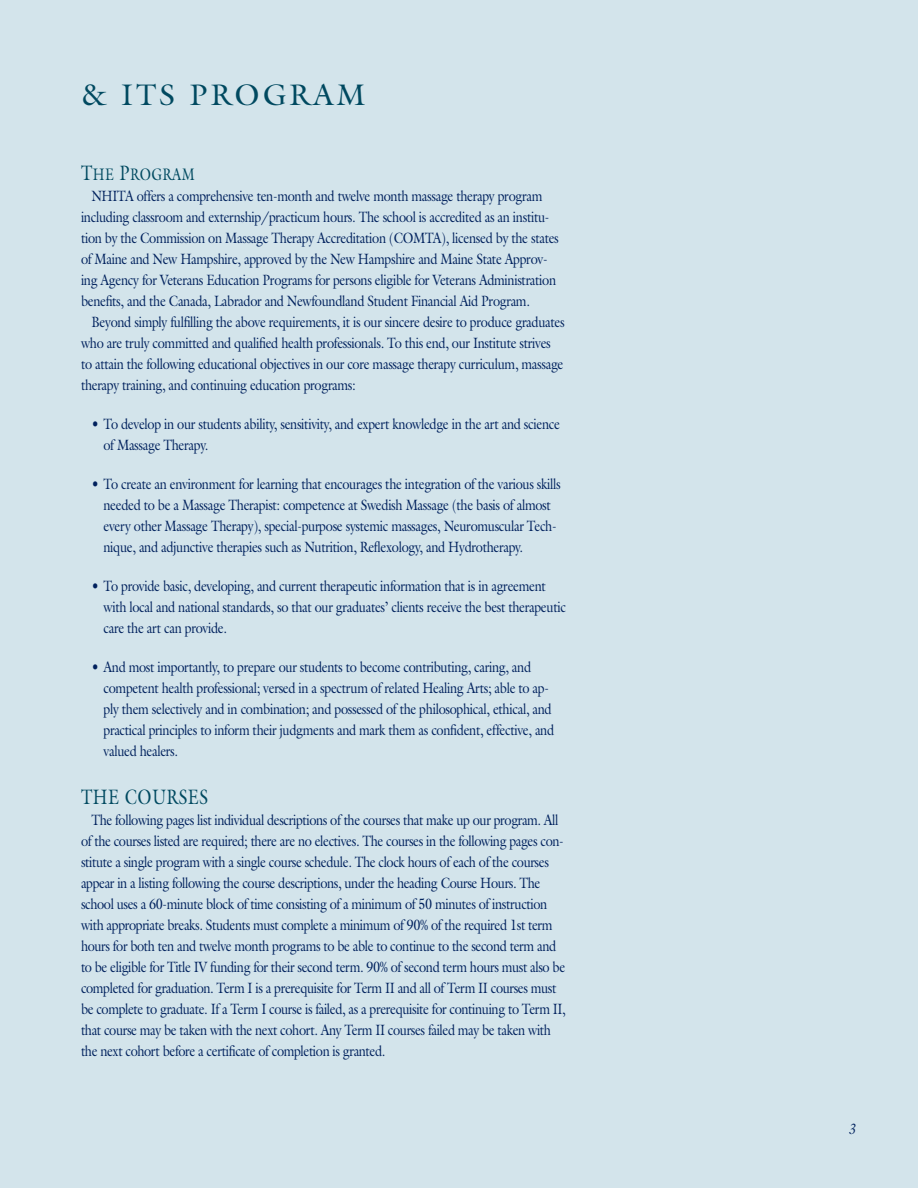
<style>
.page{position:relative;width:918px;height:1188px;background:#fff}
.page>*{position:absolute;margin:0;border:0;box-sizing:border-box;transform-origin:0 0}
.Page_Heading{font:30px "Galliard";color:#004960}
.Basic_Heading_1{font:21px "Galliard Roman SC800";color:#004960;scale:.8 1}
.Basic_Heading_1-2{font:16.8px "Galliard Roman SC800";letter-spacing:.03em;color:#004960;scale:.8 1}
.t1{font:15px/21px "Galliard";letter-spacing:-.025em;color:#00215d;scale:.85 1}
.Course_Desc_Body{font:italic 15px "Galliard";color:#00215d;scale:.85 1}
.s1{font-size:21px}
</style>
<div class="page">
<div style="left:1px;top:0;width:917px;height:1188px;background:#d3e4eb"></div>
<p class="Page_Heading" style="left:81px;top:76px;width:157px">&amp; Its Program</p>
<p class="Basic_Heading_1-2" style="left:81px;top:163px;width:144px"><span class="s1">T</span>HE <span class="s1">P</span>ROGRAM</p>
<p class="t1" style="left:81px;top:185px;width:564px;text-indent:10px">NHITA offers a comprehensive ten-month and twelve month massage therapy program including classroom and externship/practicum hours. The school is accredited as an institu&shy;tion by the Commission on Massage Therapy Accreditation (COMTA), licensed by the states of Maine and New Hampshire, approved by the New Hampshire and Maine State Approv&shy;ing Agency for Veterans Education Programs for persons eligible for Veterans Administration benefits, and the Canada, Labrador and Newfoundland Student Financial Aid Program.</p>
<p class="t1" style="left:81px;top:311px;width:571px;text-indent:10px">Beyond simply fulfilling the above requirements, it is our sincere desire to produce graduates who are truly committed and qualified health professionals. To this end, our Institute strives to attain the following educational objectives in our core massage therapy curriculum, massage therapy training, and continuing education programs:</p>
<p class="t1" style="left:104px;top:413px;width:539px;text-indent:-12px">• To develop in our students ability, sensitivity, and expert knowledge in the art and science of Massage Therapy.</p>
<p class="t1" style="left:104px;top:473px;width:539px;text-indent:-12px">• To create an environment for learning that encourages the integration of the various skills needed to be a Massage Therapist: competence at Swedish Massage (the basis of almost every other Massage Therapy), special-purpose systemic massages, Neuromuscular Tech&shy;nique, and adjunctive therapies such as Nutrition, Reflexology, and Hydrotherapy.</p>
<p class="t1" style="left:104px;top:575px;width:546px;text-indent:-12px">• To provide basic, developing, and current therapeutic information that is in agreement with local and national standards, so that our graduates’ clients receive the best therapeutic care the art can provide.</p>
<p class="t1" style="left:104px;top:656px;width:532px;text-indent:-12px">• And most importantly, to prepare our students to become contributing, caring, and competent health professional; versed in a spectrum of related Healing Arts; able to ap&shy;ply them selectively and in combination; and possessed of the philosophical, ethical, and practical principles to inform their judgments and mark them as confident, effective, and valued healers.</p>
<p class="Basic_Heading_1" style="left:81px;top:783px;width:71px">THE COURSES</p>
<p class="t1" style="left:81px;top:809px;width:572px;text-indent:10px">The following pages list individual descriptions of the courses that make up our program. All of the courses listed are required; there are no electives. The courses in the following pages con&shy;stitute a single program with a single course schedule. The clock hours of each of the courses appear in a listing following the course descriptions, under the heading Course Hours. The school uses a 60-minute block of time consisting of a minimum of 50 minutes of instruction with appropriate breaks. Students must complete a minimum of 90% of the required 1st term hours for both ten and twelve month programs to be able to continue to the second term and to be eligible for Title IV funding for their second term. 90% of second term hours must also be completed for graduation. Term I is a prerequisite for Term II and all of Term II courses must be complete to graduate. If a Term I course is failed, as a prerequisite for continuing to Term II, that course may be taken with the next cohort. Any Term II courses failed may be taken with the next cohort before a certificate of completion is granted.</p>
<p class="Course_Desc_Body" style="left:848px;top:1120px;width:9px">3</p>
</div>
